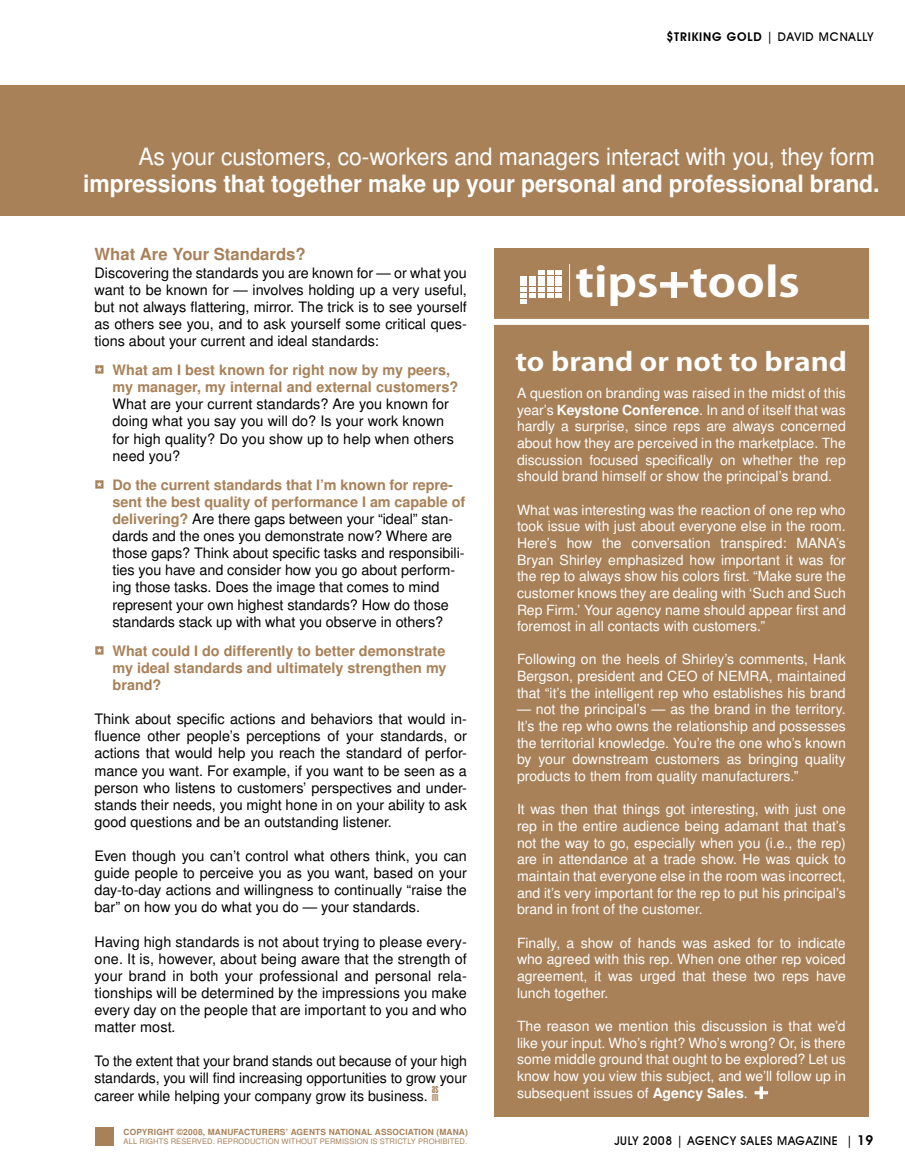
<style>
.page{position:relative;width:905px;height:1175px;background:#fff}
.page>*{position:absolute;margin:0;border:0;box-sizing:border-box;transform-origin:0 0}
.t1{font:700 40.5px "Koz Go Pro";color:#fff;scale:1.19 1}
.t2{font:700 25.05px "Koz Go Pro";color:#fff;scale:1.19 1}
.t3{font:700 23.7px "Turkish Sans SSK";letter-spacing:-.005em;color:#fff;scale:.96 1}
.t4{font:23.7px "Turkish Sans SSK";letter-spacing:-.005em;color:#fff;scale:.96 1}
.t5{font:800 18.9px "Koz Go Pro";color:#fff;scale:1.11 1}
.t6{font:700 16.5px "Turkish Sans SSK";color:#a88158}
.t7{font:14.25px/17.1px "Turkish Sans SSK";letter-spacing:-.005em;color:#000;text-align:justify}
.t8{font:700 14.25px/17.1px "Turkish Sans SSK";color:#a88158}
.t9{font:13.8px/16.6px "Turkish Sans SSK";color:#fff;text-align:justify}
.t10{font:500 12px "Avant Garde IT Cby BT";letter-spacing:.05em;color:#000}
.t11{font:500 12px "Avant Garde IT Cby BT";letter-spacing:.07em;color:#000}
.t12{font:10.95px "Swiss 924 BT Regular B";color:#a88158}
.t13{font:10.95px "Swiss 924 BT Regular B";color:#b69571;scale:1.3 1}
.t14{font:700 8.4px "Turkish Sans SSK";letter-spacing:.02em;color:#a88158}
.t15{font:7.5px "Turkish Sans SSK";letter-spacing:.01em;color:#a88158}
.s1{font-weight:600}
.s2{font-weight:700;color:#a88158}
.s3{font-weight:800}
.s4{font-weight:700}
.s5{font-weight:600;font-size:13.5px}
</style>
<div class="page">
<div style="left:0;top:86px;width:904px;height:130px;background:#a88158"></div>
<div style="left:494px;top:248px;width:374px;height:868px;background:#a88158"></div>
<div style="left:493px;top:319px;width:411px;height:6px;background:#fff"></div>
<hr style="left:569px;top:264px;width:1px;height:37px;background:#fff">
<svg style="left:520px;top:270px;width:42px;height:33px"></svg>
<svg style="left:660px;top:272px;width:28px;height:26px"></svg>
<svg style="left:754px;top:1086px;width:14px;height:13px"></svg>
<div style="left:95px;top:1126px;width:19px;height:19px;background:#a88158"></div>
<p class="t11" style="left:666px;top:29px;width:208px"><span class="s1">$TRIKING GOLD</span> | DAVID MCNALLY</p>
<h3 class="t4" style="left:138px;top:143px;width:768px">As your customers, co-workers and managers interact with you, they form</h3>
<h3 class="t3" style="left:83px;top:170px;width:830px">impressions that together make up your personal and professional brand.</h3>
<p class="t6" style="left:94px;top:245px;width:212px">What Are Your Standards?</p>
<p class="t7" style="left:94px;top:264px;width:374px">Discovering the standards you are known for — or what you want to be known for — involves holding up a very useful, but not always flattering, mirror. The trick is to see yourself as others see you, and to ask yourself some critical ques&shy;tions about your current and ideal standards:</p>
<p class="t8" style="left:112px;top:361px;width:347px">What am I best known for right now by my peers, my manager, my internal and external customers?</p>
<p class="t7" style="left:112px;top:395px;width:343px;text-align:left">What are your current standards? Are you known for doing what you say you will do? Is your work known for high quality? Do you show up to help when others need you?</p>
<p class="t7" style="left:112px;top:476px;width:354px;text-align:left"><span class="s2">Do the current standards that I’m known for repre&shy;sent the best quality of performance I am capable of delivering?</span> Are there gaps between your “ideal” stan&shy;dards and the ones you demonstrate now? Where are those gaps? Think about specific tasks and responsibili&shy;ties you have and consider how you go about perform&shy;ing those tasks. Does the image that comes to mind represent your own highest standards? How do those standards stack up with what you observe in others?</p>
<p class="t8" style="left:112px;top:642px;width:335px;text-align:justify">What could I do differently to better demonstrate my ideal standards and ultimately strengthen my brand?</p>
<p class="t7" style="left:94px;top:710px;width:374px">Think about specific actions and behaviors that would in&shy;fluence other people’s perceptions of your standards, or actions that would help you reach the standard of perfor&shy;mance you want. For example, if you want to be seen as a person who listens to customers’ perspectives and under&shy;stands their needs, you might hone in on your ability to ask good questions and be an outstanding listener.</p>
<p class="t7" style="left:94px;top:847px;width:374px">Even though you can’t control what others think, you can guide people to perceive you as you want, based on your day-to-day actions and willingness to continually “raise the bar” on how you do what you do — your standards.</p>
<p class="t7" style="left:94px;top:932px;width:374px">Having high standards is not about trying to please every&shy;one. It is, however, about being aware that the strength of your brand in both your professional and personal rela&shy;tionships will be determined by the impressions you make every day on the people that are important to you and who matter most.</p>
<p class="t7" style="left:94px;top:1052px;width:374px">To the extent that your brand stands out because of your high standards, you will find increasing opportunities to grow your career while helping your company grow its business.</p>
<p class="t12" style="left:432px;top:1082px;width:8px">AS</p>
<p class="t13" style="left:432px;top:1089px;width:7px">M</p>
<p class="t14" style="left:124px;top:1126px;width:117px">Copyright ©2008, Man ufac</p>
<p class="t14" style="left:250px;top:1126px;width:219px">turers’ Agents National Association (MANA)</p>
<p class="t15" style="left:124px;top:1137px;width:36px">All rights</p>
<p class="t15" style="left:171px;top:1137px;width:7px">reserved</p>
<p class="t15" style="left:213px;top:1137px;width:17px">. Reprod</p>
<p class="t15" style="left:250px;top:1137px;width:12px">uction</p>
<p class="t15" style="left:281px;top:1137px;width:7px">witho</p>
<p class="t15" style="left:307px;top:1137px;width:19px">ut permission</p>
<p class="t15" style="left:370px;top:1137px;width:15px">is strictly</p>
<p class="t15" style="left:418px;top:1137px;width:6px">prohibited</p>
<p class="t15" style="left:465px;top:1137px;width:4px">.</p>
<h1 class="t1" style="left:575px;top:256px;width:190px">tips<span class="s3">+</span>tools</h1>
<h2 class="t2" style="left:515px;top:345px;width:280px">to brand or not to brand</h2>
<p class="t9" style="left:517px;top:384px;width:330px">A question on branding was raised in the midst of this year’s <span class="s4">Keystone Conference</span>. In and of itself that was hardly a surprise, since reps are always concerned about how they are perceived in the marketplace. The discussion focused specifically on whether the rep should brand himself or show the principal’s brand.</p>
<p class="t9" style="left:517px;top:501px;width:330px">What was interesting was the reaction of one rep who took issue with just about everyone else in the room.<br>Here’s how the conversation transpired: MANA’s Bryan Shirley emphasized how important it was for the rep to always show his colors first. “Make sure the customer knows they are dealing with ‘Such and Such Rep Firm.’ Your agency name should appear first and foremost in all contacts with customers.”</p>
<p class="t9" style="left:517px;top:651px;width:330px">Following on the heels of Shirley’s comments, Hank Bergson, president and CEO of NEMRA, maintained that “it’s the intelligent rep who establishes his brand</p>
<p class="t9" style="left:517px;top:701px;width:330px">— not the principal’s — as the brand in the territory.<br>It’s the rep who owns the relationship and possesses the territorial knowledge. You’re the one who’s known by your downstream customers as bringing quality products to them from quality manufacturers.”</p>
<p class="t9" style="left:517px;top:801px;width:330px">It was then that things got interesting, with just one rep in the entire audience being adamant that that’s not the way to go, especially when you (i.e., the rep) are in attendance at a trade show. He was quick to maintain that everyone else in the room was incorrect, and it’s very important for the rep to put his principal’s brand in front of the customer.</p>
<p class="t9" style="left:517px;top:934px;width:330px">Finally, a show of hands was asked for to indicate who agreed with this rep. When one other rep voiced agreement, it was urged that these two reps have lunch together.</p>
<p class="t9" style="left:517px;top:1017px;width:330px">The reason we mention this discussion is that we’d like your input. Who’s right? Who’s wrong? Or, is there some middle ground that ought to be explored? Let us know how you view this subject, and we’ll follow up in subsequent issues of <span class="s4">Agency Sales</span>.</p>
<h3 class="t5" style="left:754px;top:1079px;width:14px">+</h3>
<p class="t10" style="left:614px;top:1133px;width:260px">JULY 2008 | AGENCY SALES MAGAZINE | <span class="s5">19</span></p>
</div>
